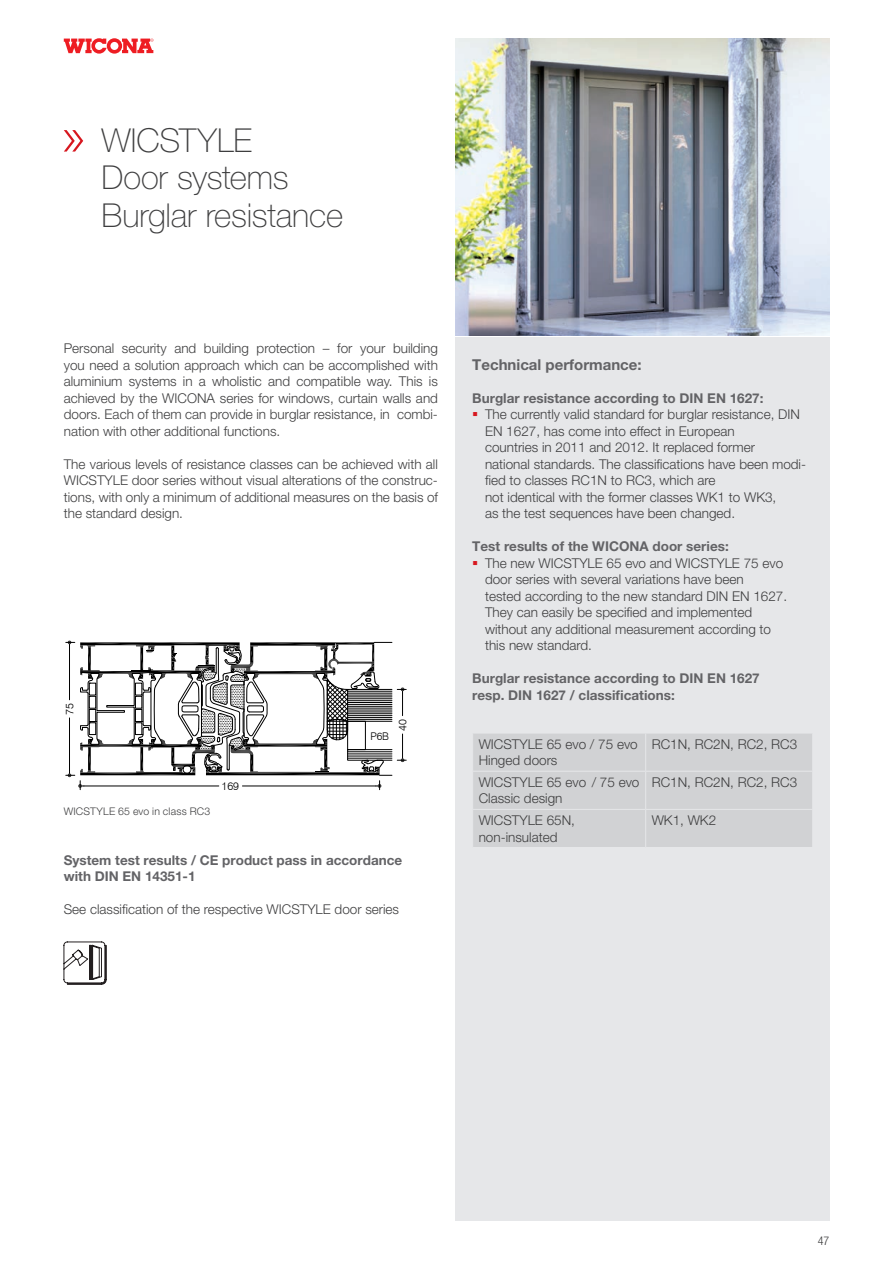
<style>
.page{position:relative;width:893px;height:1263px;background:#fff}
.page>*{position:absolute;margin:0;border:0;box-sizing:border-box;transform-origin:0 0}
.ENG_Head_H2_Hel_LTPr{font:100 33px/37.5px "Helvetica Neue LT Pro";letter-spacing:-.005em;color:#3e3e3f}
.ENG_Head_normal_Hel{font:700 15px "Helvetica Neue LT Pro";color:#636366}
.ENG_normal_Hel_LTPro{font:300 13.5px/16.5px "Helvetica Neue LT Pro";color:#3e3e3f;text-align:justify}
.ENG_Head_normal_Hel-2{font:700 13.5px "Helvetica Neue LT Pro";color:#636366}
.ENG_table_Hel_LTPro{font:300 13.5px/16.5px "Helvetica Neue LT Pro";color:#3e3e3f}
.t1{font:300 condensed 12px "Helvetica Neue LT Std";color:#3e3e3f}
.t2{font:10.95px "Swis 721 Lt BT";color:#000}
.t3{font:10.65px "Swis 721 Lt BT";color:#000}
.ENG_Underline_Hel_LT{font:300 10.5px "Helvetica Neue LT Std";letter-spacing:.02em;color:#3e3e3f}
</style>
<div class="page">
<svg style="left:64px;top:38px;width:90px;height:16px"></svg>
<div style="left:455px;top:337px;width:374px;height:883px;background:#e6e7e9"></div>
<img style="left:455px;top:38px;width:374px;height:298px">
<svg style="left:64px;top:942px;width:42px;height:42px"></svg>
<svg style="left:66px;top:641px;width:340px;height:149px"></svg>
<svg style="left:64px;top:130px;width:19px;height:22px"></svg>
<div style="left:473px;top:734px;width:339px;height:113px;background:#d1d2d4"></div>
<hr style="left:645px;top:733px;width:1px;height:38px;background:#e6e7e9">
<hr style="left:472px;top:771px;width:174px;height:1px;background:#e6e7e9">
<hr style="left:646px;top:771px;width:167px;height:1px;background:#e6e7e9">
<hr style="left:645px;top:771px;width:1px;height:38px;background:#e6e7e9">
<hr style="left:472px;top:809px;width:174px;height:1px;background:#e6e7e9">
<hr style="left:646px;top:809px;width:167px;height:1px;background:#e6e7e9">
<hr style="left:645px;top:810px;width:1px;height:37px;background:#e6e7e9">
<p class="ENG_Head_H2_Hel_LTPr" style="left:102px;top:121px;width:243px">WICSTYLE<br>Door systems<br>Burglar resistance</p>
<p class="ENG_normal_Hel_LTPro" style="left:64px;top:340px;width:376px">Personal security and building protection – for your building you need a solution approach which can be accomplished with aluminium systems in a wholistic and compatible way. This is achieved by the WICONA series for windows, curtain walls and doors. Each of them can provide in burglar resistance, in combi&shy;nation with other additional functions.</p>
<p class="ENG_normal_Hel_LTPro" style="left:64px;top:455px;width:376px">The various levels of resistance classes can be achieved with all WICSTYLE door series without visual alterations of the construc&shy;tions, with only a minimum of additional measures on the basis of the standard design.</p>
<p class="t2" style="left:63px;top:715px;width:13px;rotate:-90deg">75</p>
<p class="ENG_Underline_Hel_LT" style="left:64px;top:805px;width:148px">WICSTYLE 65 evo in class RC3</p>
<p class="t2" style="left:221px;top:779px;width:19px">169</p>
<p class="t3" style="left:370px;top:729px;width:20px">P6B</p>
<p class="t2" style="left:396px;top:731px;width:13px;rotate:-90deg">40</p>
<p class="ENG_Head_normal_Hel-2" style="left:64px;top:851px;width:340px">System test results / CE product pass in accordance</p>
<p class="ENG_Head_normal_Hel-2" style="left:64px;top:868px;width:133px">with DIN EN 14351-1</p>
<p class="ENG_normal_Hel_LTPro" style="left:64px;top:901px;width:337px">See classification of the respective WICSTYLE door series</p>
<p class="ENG_Head_normal_Hel" style="left:472px;top:355px;width:171px">Technical performance:</p>
<p class="ENG_Head_normal_Hel-2" style="left:472px;top:389px;width:293px">Burglar resistance according to DIN EN 1627:</p>
<p class="ENG_normal_Hel_LTPro" style="left:485px;top:406px;width:323px;text-align:left">The currently valid standard for burglar resistance, DIN EN 1627, has come into effect in European<br>countries in 2011 and 2012. It replaced former<br>national standards. The classifications have been modi&shy;fied to classes RC1N to RC3, which are<br>not identical with the former classes WK1 to WK3,<br>as the test sequences have been changed.</p>
<p class="ENG_Head_normal_Hel-2" style="left:472px;top:538px;width:258px">Test results of the WICONA door series:</p>
<p class="ENG_normal_Hel_LTPro" style="left:485px;top:554px;width:304px;text-align:left">The new WICSTYLE 65 evo and WICSTYLE 75 evo door series with several variations have been<br>tested according to the new standard DIN EN 1627.<br>They can easily be specified and implemented without any additional measurement according to this new standard.</p>
<p class="ENG_Head_normal_Hel-2" style="left:472px;top:670px;width:289px">Burglar resistance according to DIN EN 1627</p>
<p class="ENG_Head_normal_Hel-2" style="left:472px;top:686px;width:204px">resp. DIN 1627 / classifications:</p>
<p class="ENG_table_Hel_LTPro" style="left:479px;top:735px;width:161px">WICSTYLE 65 evo / 75 evo<br>Hinged doors</p>
<p class="ENG_table_Hel_LTPro" style="left:652px;top:735px;width:147px">RC1N, RC2N, RC2, RC3</p>
<p class="ENG_table_Hel_LTPro" style="left:479px;top:773px;width:162px">WICSTYLE 65 evo / 75 evo<br>Classic design</p>
<p class="ENG_table_Hel_LTPro" style="left:652px;top:773px;width:147px">RC1N, RC2N, RC2, RC3</p>
<p class="ENG_table_Hel_LTPro" style="left:479px;top:812px;width:98px">WICSTYLE 65N, non-insulated</p>
<p class="ENG_table_Hel_LTPro" style="left:652px;top:812px;width:66px">WK1, WK2</p>
<p class="t1" style="left:818px;top:1234px;width:13px">47</p>
</div>
